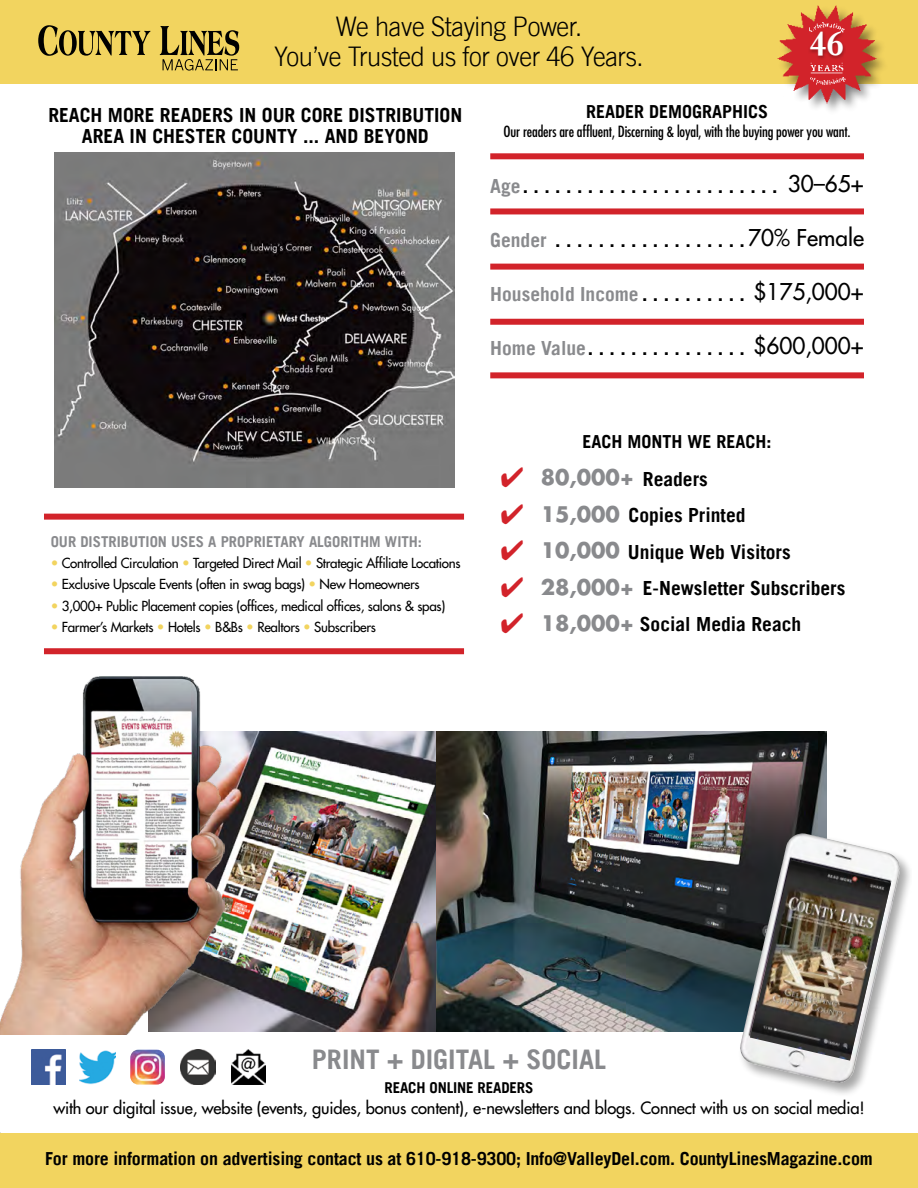
<style>
.page{position:relative;width:918px;height:1188px;background:#fff}
.page>*{position:absolute;margin:0;border:0;box-sizing:border-box;transform-origin:0 0}
.t1{font:700 36.45px "Bembo";color:#fff}
.t2{font:300 27px "Trade Gothic LT";letter-spacing:-.015em;color:#000;scale:.94 1}
.t3{font:700 27px "Trade Gothic LT";color:#898a8d}
.t4{font:22.5px "Futura";color:#000}
.t5{font:700 21px "Futura";color:#898a8d}
.t6{font:700 19.5px/21px "Trade Gothic LT";color:#000;text-align:center}
.t7{font:700 19.5px "Trade Gothic LT";color:#898a8d}
.t8{font:700 18px "Trade Gothic LT";letter-spacing:-.01em;color:#000}
.t9{font:16.5px "Futura";letter-spacing:-.01em;color:#000}
.t10{font:condensed 15px "Futura";letter-spacing:-.01em;color:#000}
.t11{font:700 15px "Trade Gothic LT";color:#898a8d}
.t12{font:700 15px "Trade Gothic LT";letter-spacing:-.01em;color:#000}
.t13{font:13.5px "Futura";letter-spacing:-.02em;color:#000}
.s1{color:#f2d45f}
.s2{color:#d2232a}
.s3{font-family:"Trade Gothic LT";font-size:19.5px;color:#000}
.s4{font-family:"Futura";font-size:21px;color:#898a8d}
</style>
<div class="page">
<div style="left:0;top:0;width:918px;height:83px;background:#f2d45f"></div>
<svg style="left:38px;top:25px;width:112px;height:31px"></svg>
<svg style="left:160px;top:26px;width:79px;height:45px"></svg>
<div style="left:777px;top:5px;width:112px;height:111px;background:#000;opacity:.5"></div>
<img style="left:776px;top:5px;width:101px;height:100px">
<div style="left:809px;top:31px;width:37px;height:29px;background:#000;opacity:.3"></div>
<img style="left:54px;top:153px;width:400px;height:334px">
<div style="left:44px;top:514px;width:420px;height:6px;background:#d2232a"></div>
<div style="left:44px;top:648px;width:420px;height:6px;background:#d2232a"></div>
<img style="left:80px;top:1050px;width:36px;height:35px">
<img style="left:32px;top:1049px;width:33px;height:36px">
<img style="left:130px;top:1050px;width:35px;height:35px">
<img style="left:181px;top:1049px;width:35px;height:35px">
<img style="left:232px;top:1049px;width:34px;height:35px">
<div style="left:0;top:1133px;width:918px;height:55px;background:#f2d45f"></div>
<div style="left:490px;top:208px;width:374px;height:6px;background:#d2232a"></div>
<div style="left:490px;top:153px;width:374px;height:6px;background:#d2232a"></div>
<div style="left:490px;top:319px;width:374px;height:6px;background:#d2232a"></div>
<div style="left:490px;top:264px;width:374px;height:6px;background:#d2232a"></div>
<div style="left:490px;top:372px;width:374px;height:6px;background:#d2232a"></div>
<img style="left:224px;top:731px;width:212px;height:301px">
<img style="left:436px;top:731px;width:391px;height:301px">
<div style="left:738px;top:831px;width:176px;height:267px;background:#000;opacity:.35"></div>
<img style="left:739px;top:833px;width:163px;height:252px">
<img style="left:750px;top:860px;width:141px;height:201px">
<img style="left:0;top:676px;width:224px;height:359px">
<p class="t2" style="left:336px;top:11px;width:264px">We have Staying Power.</p>
<p class="t2" style="left:274px;top:41px;width:394px">You’ve Trusted us for over 46 Years.</p>
<p class="t1" style="left:809px;top:22px;width:37px">46</p>
<p class="t6" style="left:48px;top:104px;width:416px">REACH MORE READERS IN OUR CORE DISTRIBUTION<br>AREA IN CHESTER COUNTY ... AND BEYOND</p>
<p class="t8" style="left:586px;top:100px;width:184px">READER DEMOGRAPHICS</p>
<p class="t10" style="left:504px;top:123px;width:349px">Our readers are affluent, Discerning &amp; loyal, with the buying power you want.</p>
<p class="t7" style="left:490px;top:175px;width:32px">Age</p>
<p class="t4" style="left:788px;top:170px;width:78px">30–65+</p>
<p class="t7" style="left:490px;top:229px;width:58px">Gender</p>
<p class="t4" style="left:748px;top:224px;width:117px">70% Female</p>
<p class="t7" style="left:490px;top:283px;width:150px">Household Income</p>
<p class="t4" style="left:753px;top:278px;width:112px">$175,000+</p>
<p class="t7" style="left:490px;top:337px;width:97px">Home Value</p>
<p class="t4" style="left:753px;top:332px;width:112px">$600,000+</p>
<p class="t11" style="left:51px;top:532px;width:373px">OUR DISTRIBUTION USES A PROPRIETARY ALGORITHM WITH:</p>
<p class="t13" style="left:51px;top:555px;width:412px"><span class="s1">•</span> Controlled Circulation <span class="s1">•</span> Targeted Direct Mail <span class="s1">•</span> Strategic Affiliate Locations</p>
<p class="t13" style="left:51px;top:576px;width:371px"><span class="s1">•</span> Exclusive Upscale Events (often in swag bags) <span class="s1">•</span> New Homeowners</p>
<p class="t13" style="left:51px;top:597px;width:396px"><span class="s1">•</span> 3,000+ Public Placement copies (offices, medical offices, salons &amp; spas)</p>
<p class="t13" style="left:51px;top:619px;width:327px"><span class="s1">•</span> Farmer’s Markets <span class="s1">•</span> Hotels <span class="s1">•</span> B&amp;Bs <span class="s1">•</span> Realtors <span class="s1">•</span> Subscribers</p>
<p class="t8" style="left:583px;top:430px;width:191px">EACH MONTH WE REACH:</p>
<p class="t5" style="left:500px;top:463px;width:209px"><span class="s2">✔</span> 80,000+ <span class="s3">Readers</span></p>
<p class="t6" style="left:500px;top:504px;width:247px"><span class="s2">✔</span> <span class="s4">15,000</span> Copies Printed</p>
<p class="t6" style="left:500px;top:541px;width:292px"><span class="s2">✔</span> <span class="s4">10,000</span> Unique Web Visitors</p>
<p class="t6" style="left:500px;top:577px;width:347px"><span class="s2">✔</span> <span class="s4">28,000+</span> E-Newsletter Subscribers</p>
<p class="t6" style="left:500px;top:614px;width:303px"><span class="s2">✔</span> <span class="s4">18,000+</span> Social Media Reach</p>
<p class="t3" style="left:312px;top:1043px;width:296px">PRINT + DIGITAL + SOCIAL</p>
<p class="t12" style="left:385px;top:1078px;width:150px">REACH ONLINE READERS</p>
<p class="t9" style="left:53px;top:1097px;width:813px">with our digital issue, website (events, guides, bonus content), e-newsletters and blogs. Connect with us on social media!</p>
<p class="t8" style="left:45px;top:1147px;width:829px">For more information on advertising contact us at 610-918-9300; Info@ValleyDel.com. CountyLinesMagazine.com</p>
</div>
